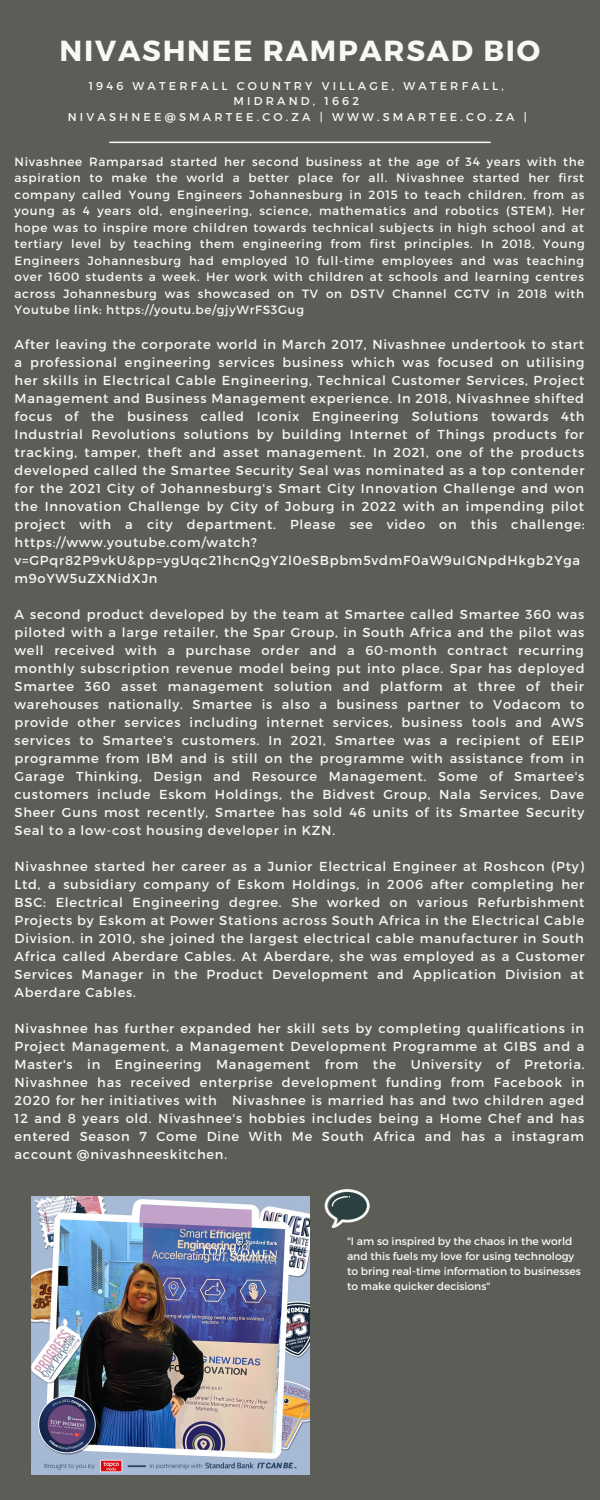
<style>
.page{position:relative;width:600px;height:1500px;background:#5c5d56}
.page>*{position:absolute;margin:0;border:0;box-sizing:border-box;transform-origin:0 0}
.t1{font:700 29.1px "Montserrat";letter-spacing:.06em;color:#f7f9f7}
.t2{font:13px/18px "Montserrat";letter-spacing:.06em;color:#f7f9f7;text-align:justify}
.t3{font:12px/16.5px "Montserrat";letter-spacing:.06em;color:#f7f9f7;text-align:justify}
.t4{font:11.3px/15.8px "Montserrat";letter-spacing:.28em;color:#f7f9f7;text-align:center}
.t5{font:10.7px/15px "Montserrat";color:#f7f9f7}
</style>
<div class="page">
<hr style="left:110px;top:142px;width:380px;height:1px;background:#f7f9f7">
<img style="left:31px;top:1196px;width:278px;height:278px">
<svg style="left:325px;top:1189px;width:45px;height:39px"></svg>
<p class="t1" style="left:60px;top:32px;width:482px">NIVASHNEE RAMPARSAD BIO</p>
<p class="t4" style="left:89px;top:77px;width:417px">1946 WATERFALL COUNTRY VILLAGE, WATERFALL,<br>MIDRAND, 1662</p>
<p class="t4" style="left:68px;top:109px;width:461px">NIVASHNEE@SMARTEE.CO.ZA | WWW.SMARTEE.CO.ZA |</p>
<p class="t3" style="left:15px;top:153px;width:572px">Nivashnee Ramparsad started her second business at the age of 34 years with the aspiration to make the world a better place for all. Nivashnee started her first company called Young Engineers Johannesburg in 2015 to teach children, from as young as 4 years old, engineering, science, mathematics and robotics (STEM). Her hope was to inspire more children towards technical subjects in high school and at tertiary level by teaching them engineering from first principles. In 2018, Young Engineers Johannesburg had employed 10 full-time employees and was teaching over 1600 students a week. Her work with children at schools and learning centres across Johannesburg was showcased on TV on DSTV Channel CGTV in 2018 with Youtube link: https://youtu.be/gjyWrFS3Gug</p>
<p class="t2" style="left:15px;top:335px;width:572px;text-align:left">After leaving the corporate world in March 2017, Nivashnee undertook to start a professional engineering services business which was focused on utilising her skills in Electrical Cable Engineering, Technical Customer Services, Project Management and Business Management experience. In 2018, Nivashnee shifted focus of the business called Iconix Engineering Solutions towards 4th Industrial Revolutions solutions by building Internet of Things products for tracking, tamper, theft and asset management. In 2021, one of the products developed called the Smartee Security Seal was nominated as a top contender for the 2021 City of Johannesburg's Smart City Innovation Challenge and won the Innovation Challenge by City of Joburg in 2022 with an impending pilot project with a city department. Please see video on this challenge: https://www.youtube.com/watch? v=GPqr82P9vkU&amp;pp=ygUqc21hcnQgY2l0eSBpbm5vdmF0aW9uIGNpdHkgb2Yga m9oYW5uZXNidXJn</p>
<p class="t2" style="left:15px;top:605px;width:572px">A second product developed by the team at Smartee called Smartee 360 was piloted with a large retailer, the Spar Group, in South Africa and the pilot was well received with a purchase order and a 60-month contract recurring monthly subscription revenue model being put into place. Spar has deployed Smartee 360 asset management solution and platform at three of their warehouses nationally. Smartee is also a business partner to Vodacom to provide other services including internet services, business tools and AWS services to Smartee's customers. In 2021, Smartee was a recipient of EEIP programme from IBM and is still on the programme with assistance from in Garage Thinking, Design and Resource Management. Some of Smartee's customers include Eskom Holdings, the Bidvest Group, Nala Services, Dave Sheer Guns most recently, Smartee has sold 46 units of its Smartee Security Seal to a low-cost housing developer in KZN.</p>
<p class="t2" style="left:15px;top:857px;width:572px">Nivashnee started her career as a Junior Electrical Engineer at Roshcon (Pty)<br>Ltd, a subsidiary company of Eskom Holdings, in 2006 after completing her BSC: Electrical Engineering degree. She worked on various Refurbishment Projects by Eskom at Power Stations across South Africa in the Electrical Cable Division. in 2010, she joined the largest electrical cable manufacturer in South Africa called Aberdare Cables. At Aberdare, she was employed as a Customer Services Manager in the Product Development and Application Division at Aberdare Cables.</p>
<p class="t2" style="left:15px;top:1019px;width:572px">Nivashnee has further expanded her skill sets by completing qualifications in Project Management, a Management Development Programme at GIBS and a Master's in Engineering Management from the University of Pretoria.<br>Nivashnee has received enterprise development funding from Facebook in 2020 for her initiatives with Nivashnee is married has and two children aged 12 and 8 years old. Nivashnee's hobbies includes being a Home Chef and has entered Season 7 Come Dine With Me South Africa and has a instagram account @nivashneeskitchen.</p>
<p class="t5" style="left:347px;top:1234px;width:235px">"I am so inspired by the chaos in the world and this fuels my love for using technology to bring real-time information to businesses to make quicker decisions"</p>
</div>
